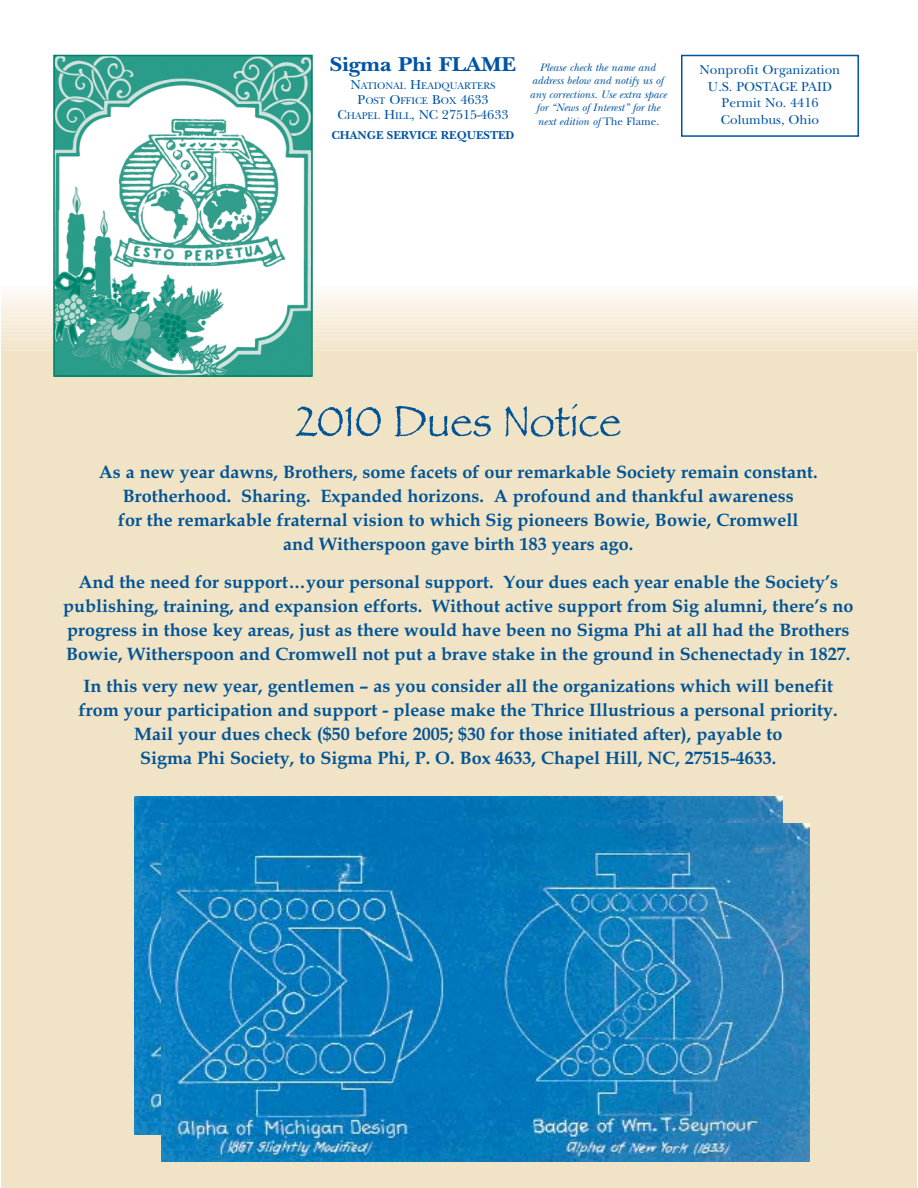
<style>
.page{position:relative;width:918px;height:1188px;background:#fff}
.page>*{position:absolute;margin:0;border:0;box-sizing:border-box;transform-origin:0 0}
.t1{font:condensed 45px "Papyrus";color:#005495;scale:1.34 1}
.t2{font:700 21px "New Baskerville";color:#0054a4;scale:1.11 1}
.t3{font:700 18px/24px "Book Antiqua";color:#005495;text-align:center}
.t4{font:13.5px/16.5px "New Baskerville";color:#0054a4;text-align:center}
.t5{font:700 12px "New Baskerville";color:#0054a4}
.t6{font:italic 11.25px/13.5px "New Baskerville";color:#0054a4;text-align:center}
.t7{font:10.2px/15px "New Baskerville";color:#0054a4;text-align:center}
.s1{font-size:13.5px}
.s2{font-size:10.2px}
.s3{font-style:normal}
</style>
<div class="page">
<div style="left:1px;top:352px;width:916px;height:836px;background:#f1e3c5"></div>
<div style="left:681px;top:55px;width:178px;height:82px;border:2px solid #0054a4"></div>
<div style="left:1px;top:347px;width:916px;height:5px;background:#f2e4c7"></div>
<div style="left:1px;top:346px;width:916px;height:5px;background:#f4e9d2"></div>
<div style="left:1px;top:345px;width:916px;height:5px;background:#f2e4c8"></div>
<div style="left:1px;top:342px;width:916px;height:5px;background:#f4e9d4"></div>
<div style="left:1px;top:341px;width:916px;height:5px;background:#f3e6cb"></div>
<div style="left:1px;top:338px;width:916px;height:5px;background:#f5ebd5"></div>
<div style="left:1px;top:336px;width:916px;height:6px;background:#f4e7ce"></div>
<div style="left:1px;top:335px;width:916px;height:5px;background:#f5ebd7"></div>
<div style="left:1px;top:332px;width:916px;height:6px;background:#f4e8d1"></div>
<div style="left:1px;top:331px;width:916px;height:5px;background:#f6ecd9"></div>
<div style="left:1px;top:330px;width:916px;height:5px;background:#f4e9d3"></div>
<div style="left:1px;top:327px;width:916px;height:5px;background:#f6eedc"></div>
<div style="left:1px;top:326px;width:916px;height:5px;background:#f5ead6"></div>
<div style="left:1px;top:323px;width:916px;height:5px;background:#f6eedf"></div>
<div style="left:1px;top:322px;width:916px;height:5px;background:#f6ecd9"></div>
<div style="left:1px;top:317px;width:916px;height:6px;background:#f7eedc"></div>
<div style="left:1px;top:312px;width:916px;height:5px;background:#f8f0e0"></div>
<div style="left:1px;top:308px;width:916px;height:5px;background:#f9f1e4"></div>
<div style="left:1px;top:303px;width:916px;height:5px;background:#faf3e8"></div>
<div style="left:1px;top:298px;width:916px;height:6px;background:#faf4eb"></div>
<div style="left:1px;top:294px;width:916px;height:6px;background:#fbf7ef"></div>
<div style="left:1px;top:289px;width:916px;height:5px;background:#fcfaf4"></div>
<div style="left:1px;top:285px;width:916px;height:5px;background:#fdfbf8"></div>
<hr style="left:1px;top:284px;width:916px;height:3px;background:#fffffd">
<img style="left:134px;top:796px;width:648px;height:339px">
<img style="left:161px;top:823px;width:648px;height:339px">
<img style="left:56px;top:58px;width:254px;height:316px">
<div style="left:53px;top:55px;width:260px;height:322px;border:2px solid #008066"></div>
<p class="t2" style="left:330px;top:56px;width:169px">Sigma Phi FLAME</p>
<p class="t7" style="left:351px;top:79px;width:146px"><span class="s1">N</span>ATIONAL <span class="s1">H</span>EADQUARTERS<br><span class="s1">P</span>OST <span class="s1">O</span>FFICE <span class="s1">B</span>OX <span class="s1">4633</span></p>
<p class="t4" style="left:338px;top:108px;width:172px">C<span class="s2">HAPEL</span> H<span class="s2">ILL</span>, NC 27515-4633</p>
<p class="t5" style="left:331px;top:131px;width:185px">CHANGE SERVICE REQUESTED</p>
<p class="t6" style="left:529px;top:62px;width:139px">Please check the name and address below and notify us of any corrections. Use extra space for “News of Interest” for the next edition of <span class="s3">The Flame.</span></p>
<p class="t4" style="left:700px;top:63px;width:142px">Nonprofit Organization<br>U.S. POSTAGE PAID<br>Permit No. 4416<br>Columbus, Ohio</p>
<h1 class="t1" style="left:296px;top:394px;width:245px">2010 Dues Notice</h1>
<p class="t3" style="left:99px;top:462px;width:720px">As a new year dawns, Brothers, some facets of our remarkable Society remain constant.<br>Brotherhood. Sharing. Expanded horizons. A profound and thankful awareness<br>for the remarkable fraternal vision to which Sig pioneers Bowie, Bowie, Cromwell<br>and Witherspoon gave birth 183 years ago.</p>
<p class="t3" style="left:63px;top:571px;width:792px">And the need for support…your personal support. Your dues each year enable the Society’s publishing, training, and expansion efforts. Without active support from Sig alumni, there’s no progress in those key areas, just as there would have been no Sigma Phi at all had the Brothers Bowie, Witherspoon and Cromwell not put a brave stake in the ground in Schenectady in 1827.</p>
<p class="t3" style="left:79px;top:676px;width:760px">In this very new year, gentlemen – as you consider all the organizations which will benefit from your participation and support - please make the Thrice Illustrious a personal priority.<br>Mail your dues check ($50 before 2005; $30 for those initiated after), payable to<br>Sigma Phi Society, to Sigma Phi, P. O. Box 4633, Chapel Hill, NC, 27515-4633.</p>
</div>
